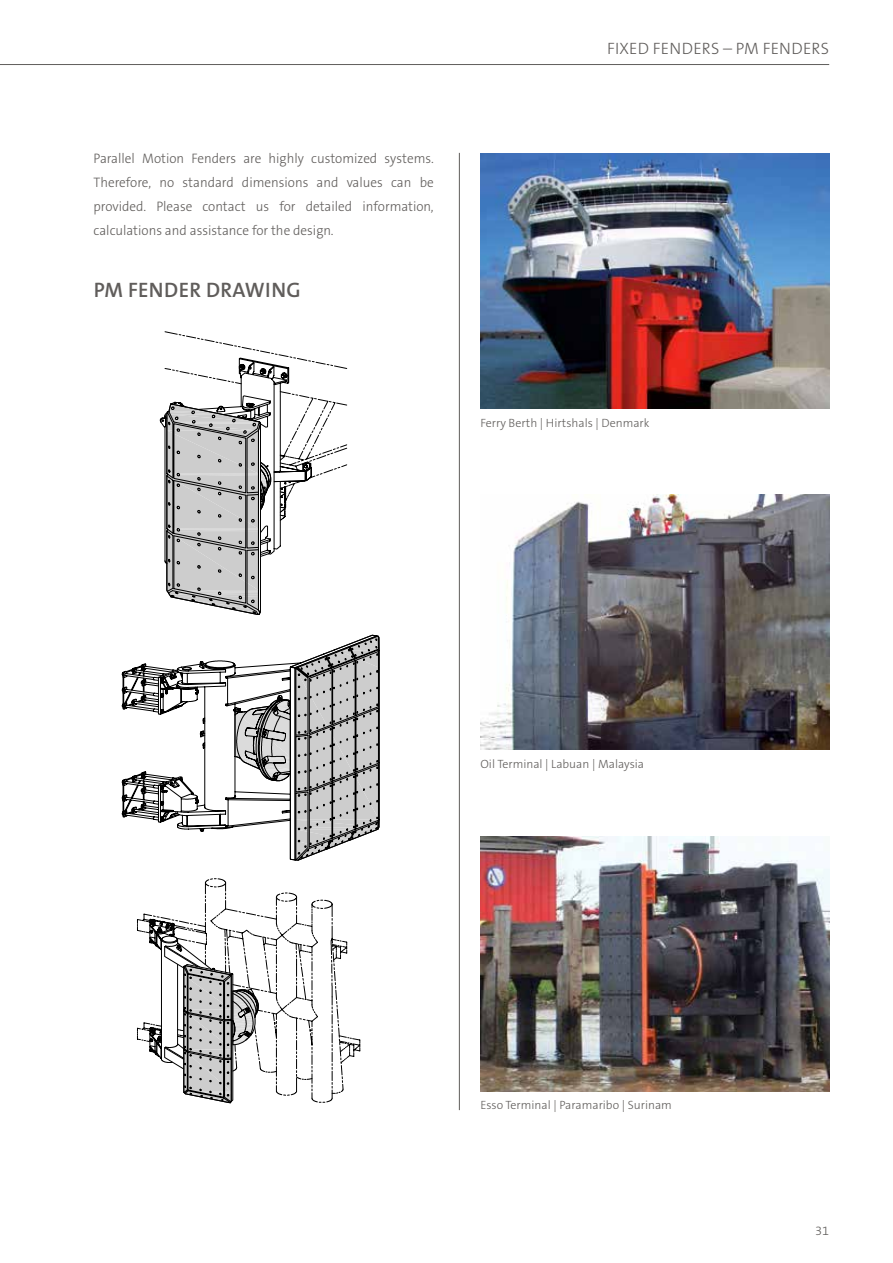
<style>
.page{position:relative;width:893px;height:1263px;background:#fff}
.page>*{position:absolute;margin:0;border:0;box-sizing:border-box;transform-origin:0 0}
.t1{font:600 21px "The Sans B Plus W6";color:#605d5b}
.t2{font:300 16.5px "The Sans B Plus W3";letter-spacing:.015em;color:#605d5b}
.t3{font:300 13.8px/24px "The Sans B Plus W3";color:#605d5b;text-align:justify;scale:.96 1}
.t4{font:300 12.75px "The Sans B Plus W3";color:#605d5b}
.t5{font:300 12px "The Sans B Plus W3";color:#605d5b}
</style>
<div class="page">
<hr style="left:0;top:64px;width:829px;height:1px;background:#605d5b">
<svg style="left:137px;top:878px;width:224px;height:213px"></svg>
<svg style="left:150px;top:897px;width:193px;height:206px"></svg>
<hr style="left:459px;top:153px;width:1px;height:957px;background:#605d5b">
<img style="left:480px;top:153px;width:349px;height:256px">
<img style="left:480px;top:836px;width:349px;height:255px">
<img style="left:481px;top:495px;width:348px;height:255px">
<svg style="left:122px;top:331px;width:258px;height:530px"></svg>
<p class="t3" style="left:94px;top:147px;width:356px">Parallel Motion Fenders are highly customized systems. -Therefore, no standard dimensions and values can be provided. Please contact us for detailed information, calculations and assistance for the design.</p>
<h1 class="t1" style="left:94px;top:276px;width:58px">PM FENDER</h1>
<h1 class="t1" style="left:206px;top:276px;width:15px">DRAWING</h1>
<p class="t2" style="left:607px;top:38px;width:224px">Fixed Fenders – PM Fenders</p>
<p class="t5" style="left:480px;top:415px;width:171px">Ferry Berth | Hirtshals | Denmark</p>
<p class="t5" style="left:480px;top:757px;width:165px">Oil Terminal | Labuan | Malaysia</p>
<p class="t5" style="left:480px;top:1098px;width:193px">Esso Terminal | Paramaribo | Surinam</p>
<p class="t4" style="left:815px;top:1222px;width:16px">31</p>
</div>
